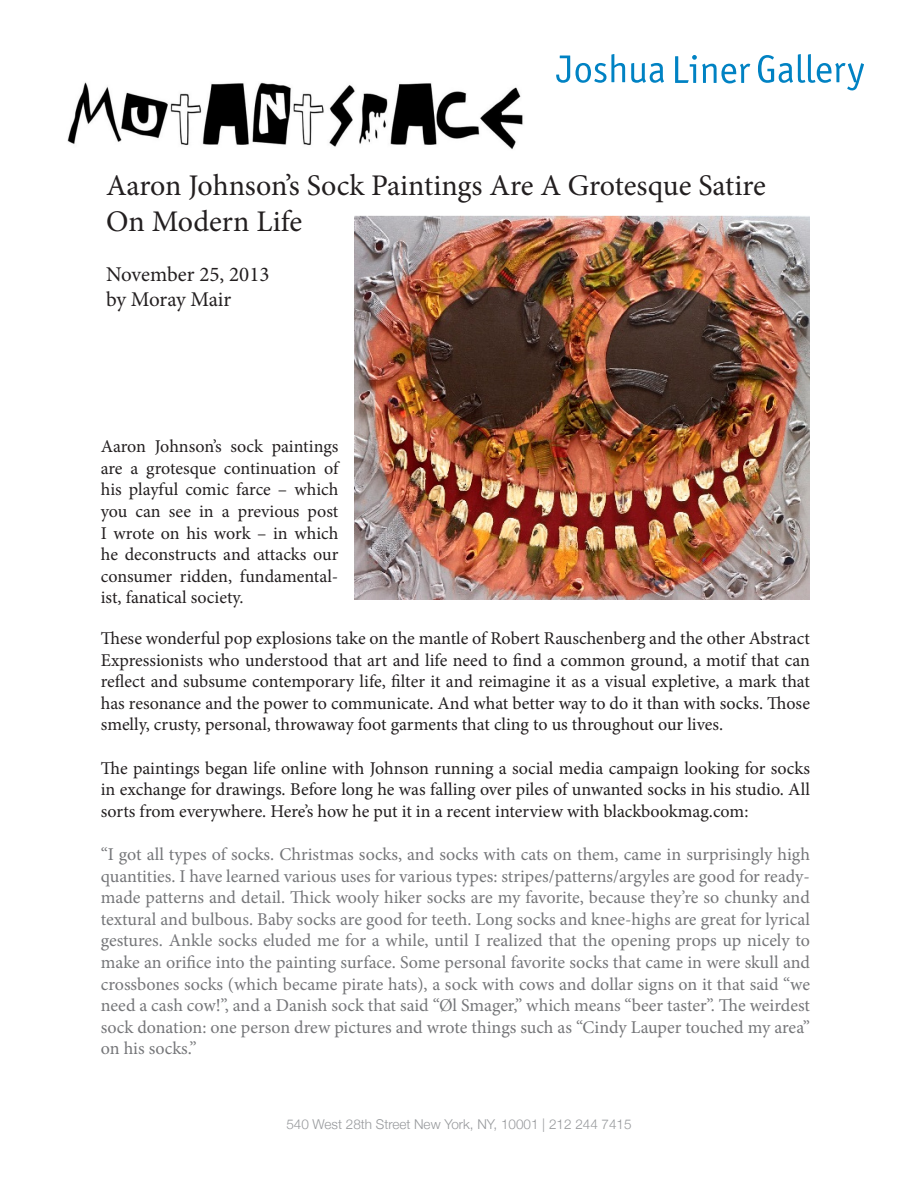
<style>
.page{position:relative;width:918px;height:1188px;background:#fff}
.page>*{position:absolute;margin:0;border:0;box-sizing:border-box;transform-origin:0 0}
.t1{font:30px/36px "Minion Pro";letter-spacing:-.005em;color:#231f20}
.t2{font:21px "Minion Pro";letter-spacing:-.01em;color:#231f20}
.t3{font:18px/21.6px "Minion Pro";color:#231f20;text-align:justify}
.t4{font:18px/21.6px "Minion Pro";letter-spacing:-.005em;color:#757679;text-align:justify}
.t5{font:300 13.5px "Helvetica Neue";color:#97999c}
</style>
<div class="page">
<svg style="left:556px;top:54px;width:69px;height:29px"></svg>
<svg style="left:631px;top:63px;width:33px;height:20px"></svg>
<svg style="left:675px;top:55px;width:75px;height:28px"></svg>
<svg style="left:758px;top:54px;width:106px;height:36px"></svg>
<img style="left:67px;top:82px;width:456px;height:68px">
<img style="left:355px;top:215px;width:455px;height:385px">
<p class="t1" style="left:106px;top:167px;width:661px">Aaron Johnson’s Sock Paintings Are A Grotesque Satire<br>On Modern Life</p>
<p class="t2" style="left:106px;top:260px;width:165px">November 25, 2013</p>
<p class="t2" style="left:106px;top:285px;width:127px">by Moray Mair</p>
<p class="t3" style="left:101px;top:436px;width:239px">Aaron Johnson’s sock paintings are a grotesque continuation of his playful comic farce – which you can see in a previous post I wrote on his work – in which he deconstructs and attacks our consumer ridden, fundamental&shy;ist, fanatical society.</p>
<p class="t3" style="left:101px;top:628px;width:711px">These wonderful pop explosions take on the mantle of Robert Rauschenberg and the other Abstract Expressionists who understood that art and life need to find a common ground, a motif that can reflect and subsume contemporary life, filter it and reimagine it as a visual expletive, a mark that has resonance and the power to communicate. And what better way to do it than with socks. Those smelly, crusty, personal, throwaway foot garments that cling to us throughout our lives.</p>
<p class="t3" style="left:101px;top:757px;width:711px">The paintings began life online with Johnson running a social media campaign looking for socks in exchange for drawings. Before long he was falling over piles of unwanted socks in his studio. All sorts from everywhere. Here’s how he put it in a recent interview with blackbookmag.com:</p>
<p class="t4" style="left:101px;top:844px;width:711px">“I got all types of socks. Christmas socks, and socks with cats on them, came in surprisingly high quantities. I have learned various uses for various types: stripes/patterns/argyles are good for ready&shy;made patterns and detail. Thick wooly hiker socks are my favorite, because they’re so chunky and textural and bulbous. Baby socks are good for teeth. Long socks and knee-highs are great for lyrical gestures. Ankle socks eluded me for a while, until I realized that the opening props up nicely to make an orifice into the painting surface. Some personal favorite socks that came in were skull and crossbones socks (which became pirate hats), a sock with cows and dollar signs on it that said “we need a cash cow!”, and a Danish sock that said “Øl Smager,” which means “beer taster”. The weirdest sock donation: one person drew pictures and wrote things such as “Cindy Lauper touched my area” on his socks.”</p>
<p class="t5" style="left:286px;top:1113px;width:347px">540 West 28th Street New York, NY, 10001 | 212 244 7415</p>
</div>
